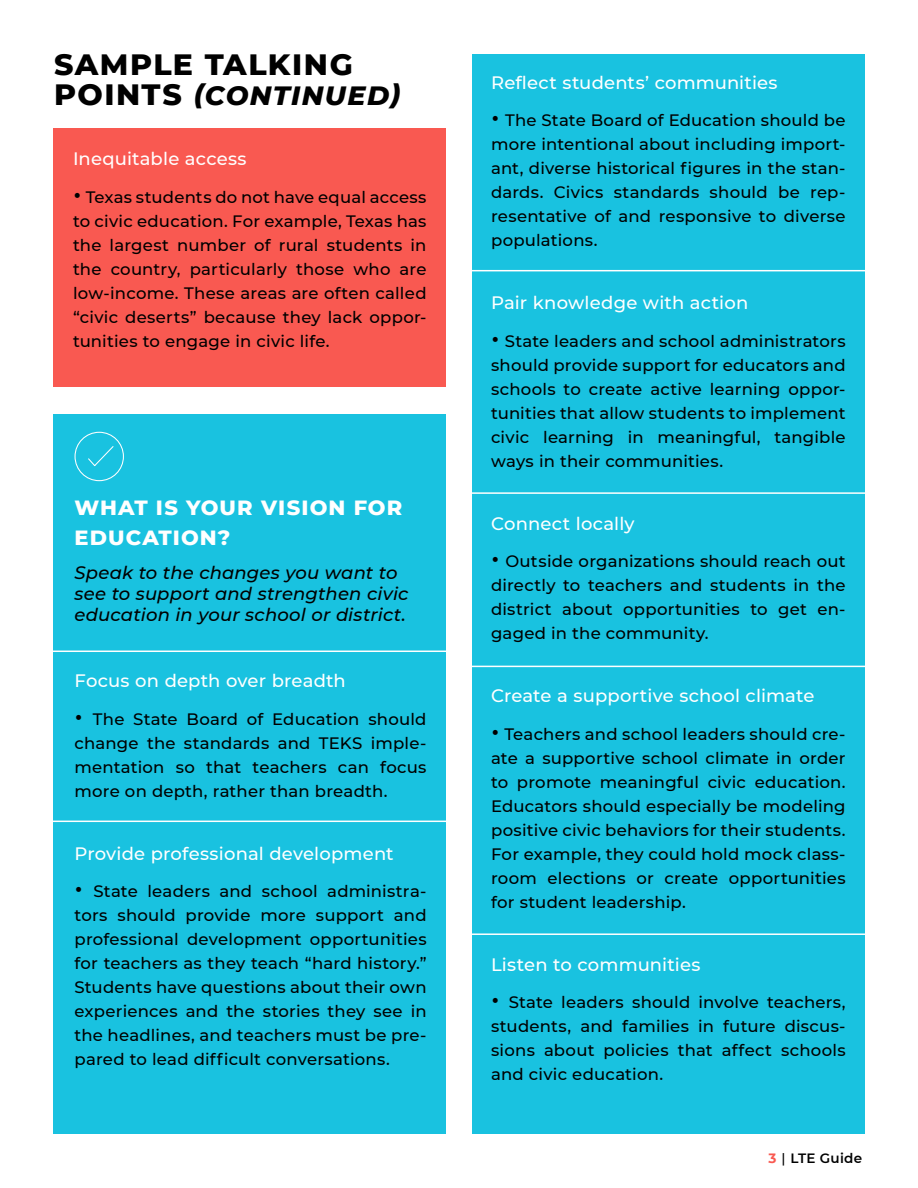
<style>
.page{position:relative;width:918px;height:1188px;background:#fff}
.page>*{position:absolute;margin:0;border:0;box-sizing:border-box;transform-origin:0 0}
.t1{font:800 30px "Montserrat";letter-spacing:.05em;color:#000}
.t2{font:italic 800 27px "Montserrat";letter-spacing:.05em;color:#000}
.t3{font:800 21px/30px "Montserrat";letter-spacing:.05em;color:#fff}
.t4{font:500 18px "Montserrat";letter-spacing:.01em;color:#fff}
.t5{font:italic 500 18px/21px "Montserrat";letter-spacing:.01em;color:#000}
.t6{font:500 16.5px/24px "Montserrat";letter-spacing:.015em;color:#000;text-align:justify}
.t7{font:600 13.5px "Montserrat";letter-spacing:.02em;color:#000}
.s1{font-style:normal;font-size:30px}
.s2{font-size:27px}
.s3{font-weight:700;color:#f95951}
.s4{font-weight:500}
</style>
<div class="page">
<div style="left:54px;top:414px;width:392px;height:720px;background:#19c2e0"></div>
<div style="left:472px;top:54px;width:393px;height:1080px;background:#19c2e0"></div>
<hr style="left:48px;top:651px;width:398px;height:1px;background:#fff">
<hr style="left:33px;top:821px;width:428px;height:1px;background:#fff">
<hr style="left:463px;top:270px;width:417px;height:1px;background:#fff">
<hr style="left:463px;top:492px;width:417px;height:2px;background:#fff">
<hr style="left:463px;top:666px;width:417px;height:1px;background:#fff">
<hr style="left:463px;top:933px;width:417px;height:2px;background:#fff">
<svg style="left:74px;top:431px;width:50px;height:51px"></svg>
<div style="left:53px;top:128px;width:393px;height:258px;background:#f95951"></div>
<h1 class="t1" style="left:54px;top:42px;width:300px">SAMPLE TALKING</h1>
<h2 class="t2" style="left:54px;top:75px;width:348px"><span class="s1">POINTS</span> (CONTINUED)</h2>
<p class="t4" style="left:73px;top:146px;width:175px">Inequitable access</p>
<p class="t6" style="left:73px;top:184px;width:355px"><span class="s2">•</span> Texas students do not have equal access to civic education. For example, Texas has the largest number of rural students in the country, particularly those who are low-income. These areas are often called “civic deserts” because they lack oppor&shy;tunities to engage in civic life.</p>
<p class="t3" style="left:75px;top:491px;width:329px">WHAT IS YOUR VISION FOR<br>EDUCATION?</p>
<p class="t5" style="left:75px;top:562px;width:335px">Speak to the changes you want to see to support and strengthen civic education in your school or district.</p>
<p class="t4" style="left:75px;top:668px;width:273px">Focus on depth over breadth</p>
<p class="t6" style="left:75px;top:706px;width:354px"><span class="s2">•</span> The State Board of Education should change the standards and TEKS imple&shy;mentation so that teachers can focus more on depth, rather than breadth.</p>
<p class="t4" style="left:75px;top:841px;width:321px">Provide professional development</p>
<p class="t6" style="left:75px;top:879px;width:354px"><span class="s2">•</span> State leaders and school administra&shy;tors should provide more support and professional development opportunities for teachers as they teach “hard history.” Students have questions about their own experiences and the stories they see in the headlines, and teachers must be pre&shy;pared to lead difficult conversations.</p>
<p class="t4" style="left:491px;top:70px;width:288px">Reflect students’ communities</p>
<p class="t6" style="left:491px;top:108px;width:356px"><span class="s2">•</span> The State Board of Education should be more intentional about including import&shy;ant, diverse historical figures in the stan&shy;dards. Civics standards should be rep&shy;resentative of and responsive to diverse populations.</p>
<p class="t4" style="left:491px;top:290px;width:259px">Pair knowledge with action</p>
<p class="t6" style="left:491px;top:328px;width:356px"><span class="s2">•</span> State leaders and school administrators should provide support for educators and schools to create active learning oppor&shy;tunities that allow students to implement civic learning in meaningful, tangible ways in their communities.</p>
<p class="t4" style="left:491px;top:511px;width:145px">Connect locally</p>
<p class="t6" style="left:491px;top:549px;width:356px"><span class="s2">•</span> Outside organizations should reach out directly to teachers and students in the district about opportunities to get en&shy;gaged in the community.</p>
<p class="t4" style="left:491px;top:683px;width:325px">Create a supportive school climate</p>
<p class="t6" style="left:491px;top:721px;width:356px"><span class="s2">•</span> Teachers and school leaders should cre&shy;ate a supportive school climate in order to promote meaningful civic education.<br>Educators should especially be modeling positive civic behaviors for their students.<br>For example, they could hold mock class&shy;room elections or create opportunities for student leadership.</p>
<p class="t4" style="left:491px;top:952px;width:211px">Listen to communities</p>
<p class="t6" style="left:491px;top:990px;width:356px"><span class="s2">•</span> State leaders should involve teachers, students, and families in future discus&shy;sions about policies that affect schools and civic education.</p>
<p class="t7" style="left:768px;top:1149px;width:95px"><span class="s3">3</span> <span class="s4">|</span> LTE Guide</p>
</div>
